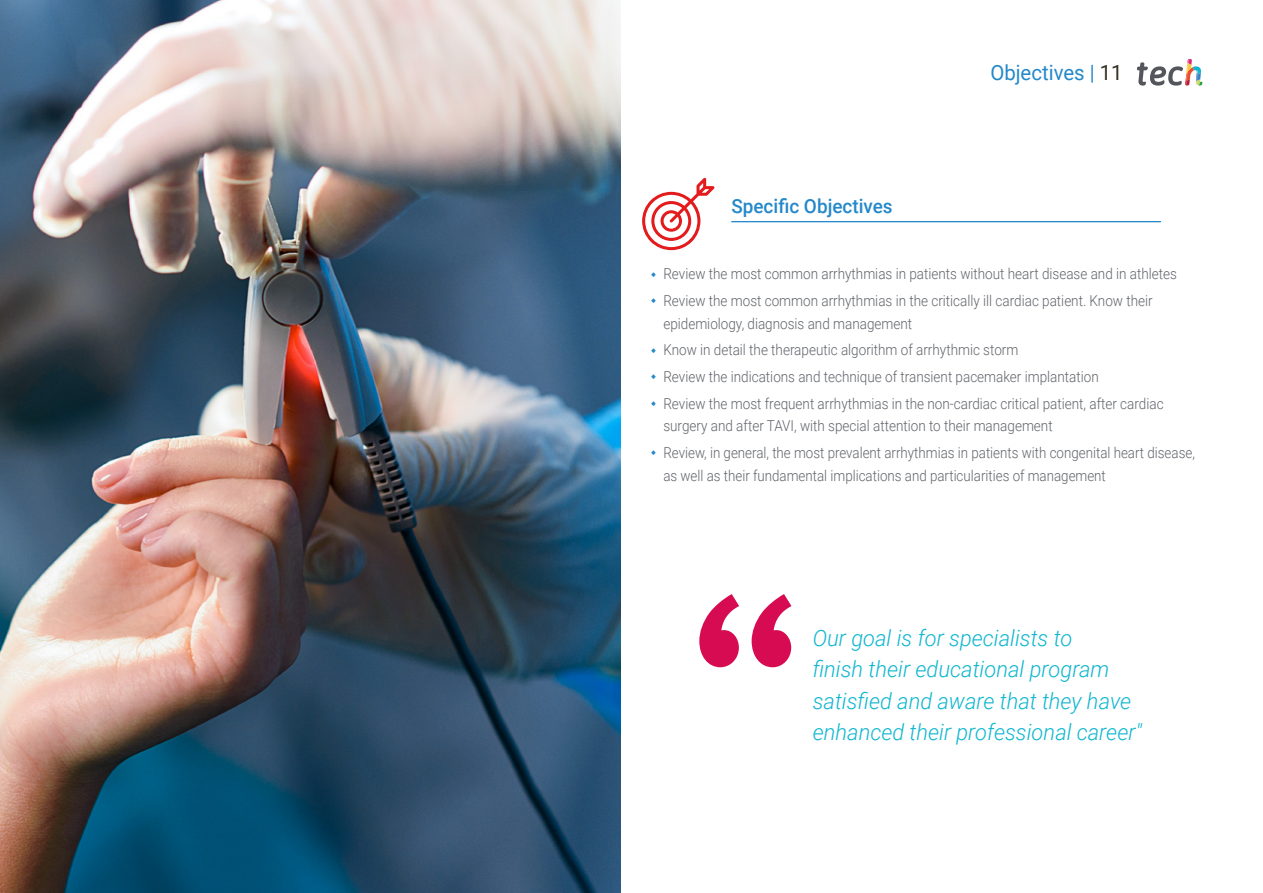
<style>
.page{position:relative;width:1263px;height:893px;background:#fff}
.page>*{position:absolute;margin:0;border:0;box-sizing:border-box;transform-origin:0 0}
.t1{font:italic 300 22.5px/31.5px "Roboto";color:#0fb6cf}
.t2{font:21px "Roboto";color:#2488c9}
.t3{font:500 19.5px "Roboto";color:#2488c9}
.t4{font:300 15px/26.7px "Roboto";color:#61646a;scale:.9 1}
.t5{font:300 15px "Roboto";color:#61646a;scale:.89 1}
.s1{color:#312e20}
</style>
<div class="page">
<svg style="left:642px;top:178px;width:72px;height:72px"></svg>
<hr style="left:731px;top:221px;width:430px;height:1px;background:#2488c9">
<img style="left:0;top:0;width:621px;height:893px">
<svg style="left:1137px;top:59px;width:65px;height:27px"></svg>
<svg style="left:699px;top:594px;width:92px;height:73px"></svg>
<h3 class="t3" style="left:731px;top:193px;width:163px">Specific Objectives</h3>
<h2 class="t2" style="left:990px;top:57px;width:134px">Objectives | <span class="s1">11</span></h2>
<p class="t4" style="left:663px;top:260px;width:572px">Review the most common arrhythmias in patients without heart disease and in athletes<br>Review the most common arrhythmias in the critically ill cardiac patient. Know their</p>
<p class="t4" style="left:663px;top:309px;width:557px">epidemiology, diagnosis and management<br>Know in detail the therapeutic algorithm of arrhythmic storm<br>Review the indications and technique of transient pacemaker implantation<br>Review the most frequent arrhythmias in the non-cardiac critical patient, after cardiac</p>
<p class="t4" style="left:663px;top:412px;width:592px">surgery and after TAVI, with special attention to their management<br>Review, in general, the most prevalent arrhythmias in patients with congenital heart disease,</p>
<p class="t5" style="left:663px;top:465px;width:499px">as well as their fundamental implications and particularities of management</p>
<h1 class="t1" style="left:813px;top:621px;width:331px">Our goal is for specialists to<br>finish their educational program satisfied and aware that they have enhanced their professional career"</h1>
</div>
